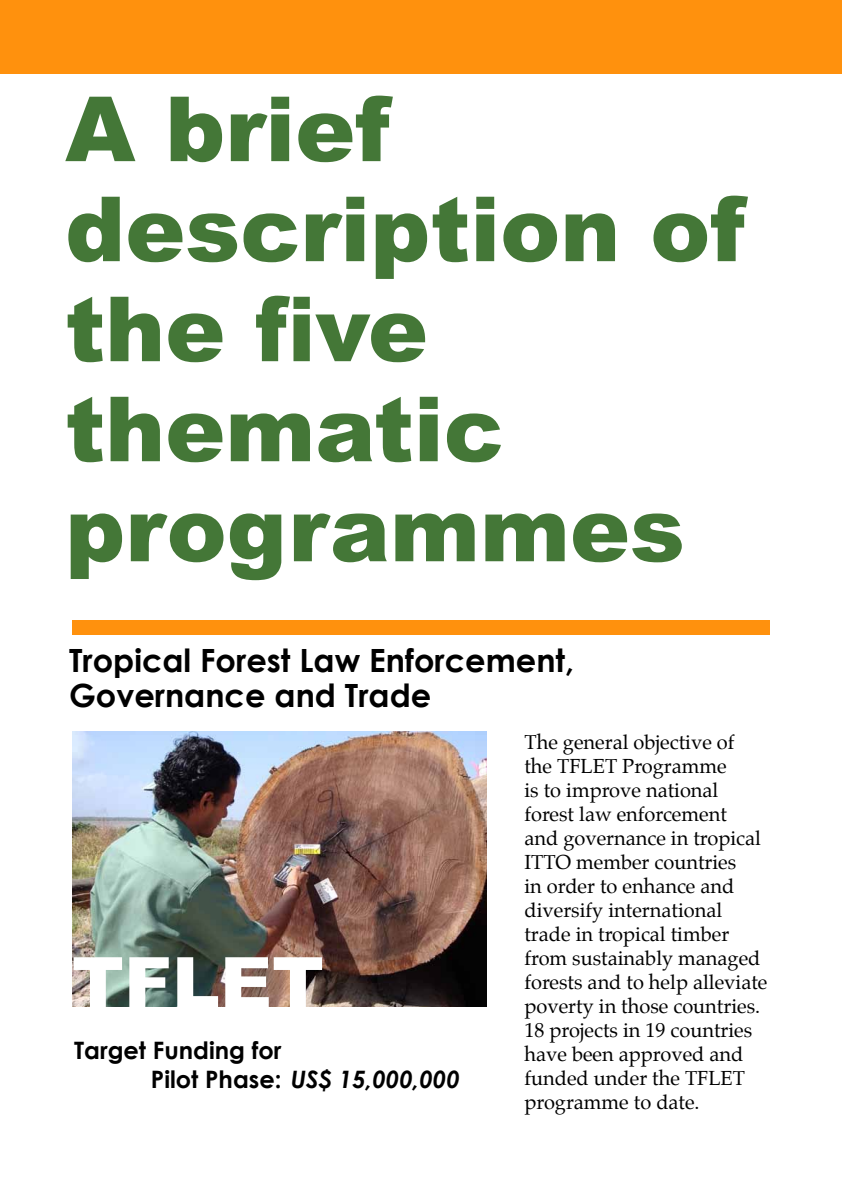
<style>
.page{position:relative;width:842px;height:1191px;background:#fff}
.page>*{position:absolute;margin:0;border:0;box-sizing:border-box;transform-origin:0 0}
.t1{font:900 90px/100px "Arial";color:#447737}
.t2{font:900 72px "Arial";color:#fff}
.t3{font:700 32px/35px "Century Gothic";color:#000}
.t4{font:700 24px/28.8px "Century Gothic";color:#000}
.t5{font:20px/24px "Palatino";color:#000}
.s1{font-style:italic}
</style>
<div class="page">
<div style="left:0;top:0;width:842px;height:74px;background:#ff910d"></div>
<img style="left:72px;top:732px;width:415px;height:274px">
<div style="left:72px;top:620px;width:698px;height:14px;background:#ff910d"></div>
<h1 class="t1" style="left:65px;top:76px;width:682px">A brief description of the five thematic programmes</h1>
<h3 class="t3" style="left:69px;top:642px;width:506px">Tropical Forest Law Enforcement,<br>Governance and Trade</h3>
<h2 class="t2" style="left:72px;top:930px;width:253px">TFLET</h2>
<p class="t4" style="left:151px;top:1035px;width:310px;text-indent:-77px">Target Funding for<br>Pilot Phase: <span class="s1">US$ 15,000,000</span></p>
<p class="t5" style="left:524px;top:732px;width:244px">The general objective of<br>the TFLET Programme<br>is to improve national forest law enforcement<br>and governance in tropical<br>ITTO member countries<br>in order to enhance and diversify international trade in tropical timber from sustainably managed forests and to help alleviate poverty in those countries.<br>18 projects in 19 countries have been approved and funded under the TFLET programme to date.</p>
</div>
